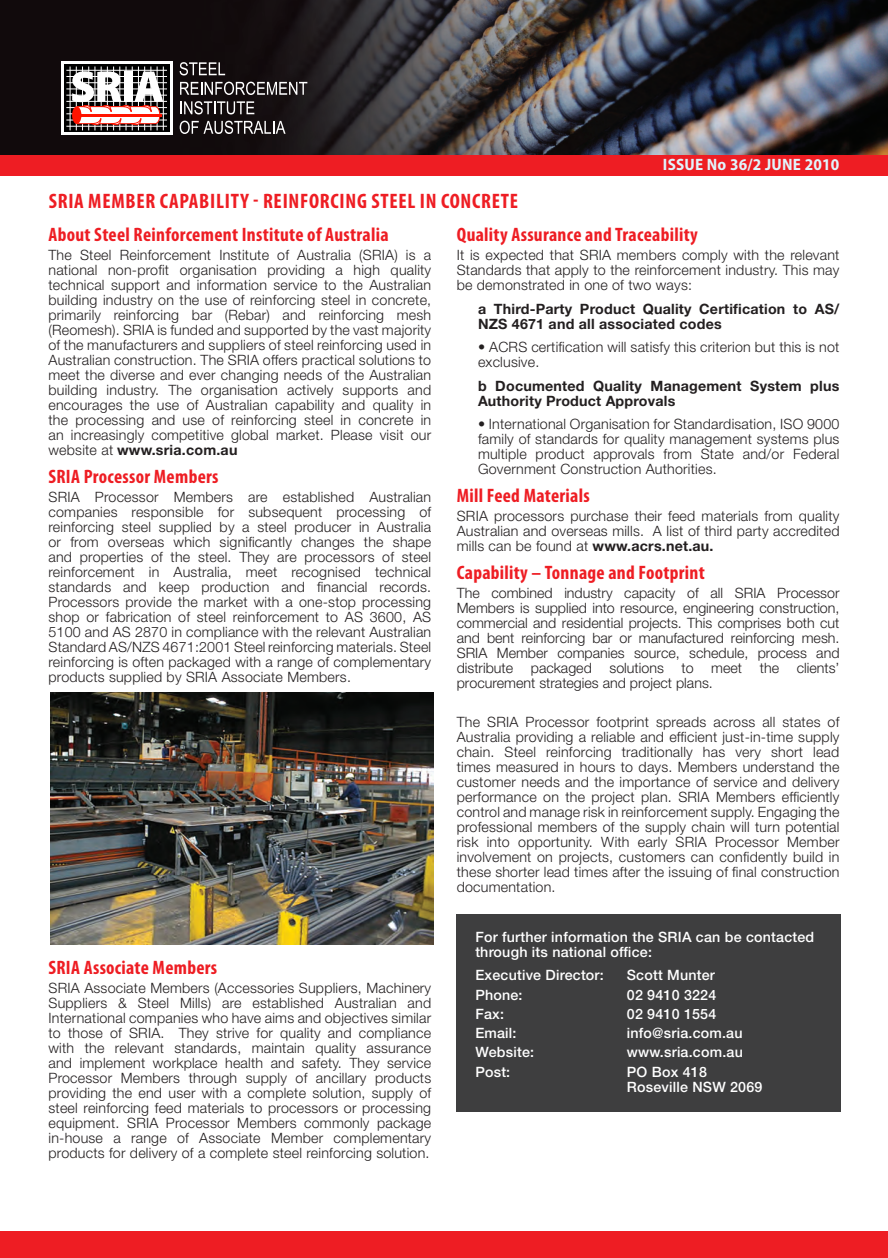
<style>
.page{position:relative;width:888px;height:1258px;background:#fff}
.page>*{position:absolute;margin:0;border:0;box-sizing:border-box;transform-origin:0 0}
.t1{font:700 condensed 21px "Myriad Pro";letter-spacing:.035em;color:#ee1d23}
.t2{font:700 condensed 19.5px "Myriad Pro";letter-spacing:.015em;color:#ee1d23}
.t3{font:700 semi-condensed 16.5px "Myriad Pro";letter-spacing:.015em;color:#e1f4fc}
.t4{font:300 14.25px/15px "Helvetica Neue LT Std";letter-spacing:.015em;color:#231f20;text-align:justify}
.t5{font:500 14.25px/15px "Helvetica Neue LT Std";letter-spacing:.015em;color:#fff}
.t6{font:700 14.25px/15px "Helvetica Neue LT Std";letter-spacing:.015em;color:#231f20}
.s1{font-weight:700}
</style>
<div class="page">
<img style="left:0;top:0;width:888px;height:155px">
<div style="left:61px;top:61px;width:111px;height:74px;background:#fff"></div>
<svg style="left:64px;top:64px;width:105px;height:68px;fill:#000"></svg>
<hr style="left:66px;top:126px;width:101px;height:1px;background:#fff">
<hr style="left:66px;top:107px;width:101px;height:1px;background:#fff">
<hr style="left:66px;top:113px;width:101px;height:1px;background:#fff">
<hr style="left:66px;top:120px;width:101px;height:1px;background:#fff">
<hr style="left:66px;top:101px;width:101px;height:1px;background:#fff">
<hr style="left:66px;top:82px;width:101px;height:1px;background:#fff">
<hr style="left:66px;top:89px;width:101px;height:1px;background:#fff">
<hr style="left:66px;top:95px;width:101px;height:1px;background:#fff">
<hr style="left:66px;top:70px;width:101px;height:1px;background:#fff">
<hr style="left:66px;top:76px;width:101px;height:1px;background:#fff">
<hr style="left:144px;top:67px;width:1px;height:63px;background:#fff">
<hr style="left:126px;top:67px;width:1px;height:63px;background:#fff">
<hr style="left:132px;top:67px;width:1px;height:63px;background:#fff">
<hr style="left:138px;top:67px;width:1px;height:63px;background:#fff">
<hr style="left:163px;top:67px;width:1px;height:63px;background:#fff">
<hr style="left:150px;top:67px;width:1px;height:63px;background:#fff">
<hr style="left:157px;top:67px;width:1px;height:63px;background:#fff">
<hr style="left:119px;top:67px;width:1px;height:63px;background:#fff">
<hr style="left:101px;top:67px;width:1px;height:63px;background:#fff">
<hr style="left:107px;top:67px;width:1px;height:63px;background:#fff">
<hr style="left:113px;top:67px;width:1px;height:63px;background:#fff">
<hr style="left:88px;top:67px;width:1px;height:63px;background:#fff">
<hr style="left:95px;top:67px;width:1px;height:63px;background:#fff">
<hr style="left:82px;top:67px;width:1px;height:63px;background:#fff">
<hr style="left:70px;top:67px;width:1px;height:63px;background:#fff">
<hr style="left:76px;top:67px;width:1px;height:63px;background:#fff">
<svg style="left:180px;top:62px;width:45px;height:13px"></svg>
<svg style="left:180px;top:82px;width:127px;height:13px"></svg>
<svg style="left:180px;top:101px;width:74px;height:13px"></svg>
<svg style="left:180px;top:121px;width:106px;height:13px"></svg>
<svg style="left:72px;top:71px;width:91px;height:57px"></svg>
<div style="left:0;top:155px;width:888px;height:21px;background:#ee1d23"></div>
<div style="left:0;top:1231px;width:888px;height:27px;background:#ee1d23"></div>
<div style="left:456px;top:914px;width:385px;height:198px;background:#3e3e3f"></div>
<img style="left:51px;top:692px;width:382px;height:252px">
<h1 class="t1" style="left:49px;top:188px;width:471px">SRIA Member Capa bility - Reinforci ng Steel in Concrete</h1>
<p class="t3" style="left:663px;top:154px;width:178px">ISSUE No 36/2 JUNE 2010</p>
<h2 class="t2" style="left:49px;top:222px;width:342px">About Steel Reinforcement Institute of Australia</h2>
<p class="t4" style="left:49px;top:247px;width:384px">The Steel Reinforcement Institute of Australia (SRIA) is a national non-profit organisation providing a high quality technical support and information service to the Australian building industry on the use of reinforcing steel in concrete, primarily reinforcing bar (Rebar) and reinforcing mesh (Reomesh). SRIA is funded and supported by the vast majority of the manufacturers and suppliers of steel reinforcing used in Australian construction. The SRIA offers practical solutions to meet the diverse and ever changing needs of the Australian building industry. The organisation actively supports and encourages the use of Australian capability and quality in the processing and use of reinforcing steel in concrete in an increasingly competitive global market. Please visit our website at <span class="s1">www.sria.com.au</span></p>
<h2 class="t2" style="left:49px;top:464px;width:171px">SRIA Processor Members</h2>
<p class="t4" style="left:49px;top:489px;width:384px">SRIA Processor Members are established Australian companies responsible for subsequent processing of reinforcing steel supplied by a steel producer in Australia or from overseas which significantly changes the shape and properties of the steel. They are processors of steel reinforcement in Australia, meet recognised technical standards and keep production and financial records.<br>Processors provide the market with a one-stop processing shop or fabrication of steel reinforcement to AS 3600, AS 5100 and AS 2870 in compliance with the relevant Australian Standard AS/NZS 4671:2001 Steel reinforcing materials. Steel reinforcing is often packaged with a range of complementary products supplied by SRIA Associate Members.</p>
<h2 class="t2" style="left:49px;top:955px;width:170px">SRIA Associate Members</h2>
<p class="t4" style="left:49px;top:980px;width:384px">SRIA Associate Members (Accessories Suppliers, Machinery Suppliers &amp; Steel Mills) are established Australian and International companies who have aims and objectives similar to those of SRIA. They strive for quality and compliance with the relevant standards, maintain quality assurance and implement workplace health and safety. They service Processor Members through supply of ancillary products providing the end user with a complete solution, supply of steel reinforcing feed materials to processors or processing equipment. SRIA Processor Members commonly package in-house a range of Associate Member complementary products for delivery of a complete steel reinforcing solution.</p>
<h2 class="t2" style="left:457px;top:222px;width:242px">Quality Assurance and Traceability</h2>
<p class="t4" style="left:457px;top:247px;width:384px">It is expected that SRIA members comply with the relevant Standards that apply to the reinforcement industry. This may be demonstrated in one of two ways:</p>
<p class="t6" style="left:478px;top:301px;width:363px">a Third-Party Product Quality Certification to AS/<br>NZS 4671 and all associated codes</p>
<p class="t4" style="left:478px;top:339px;width:363px">• ACRS certification will satisfy this criterion but this is not exclusive.</p>
<p class="t6" style="left:478px;top:378px;width:363px">b Documented Quality Management System plus<br>Authority Product Approvals</p>
<p class="t4" style="left:478px;top:416px;width:363px">• International Organisation for Standardisation, ISO 9000 family of standards for quality management systems plus multiple product approvals from State and/or Federal Government Construction Authorities.</p>
<h2 class="t2" style="left:457px;top:483px;width:134px">Mill Feed Materials</h2>
<p class="t4" style="left:457px;top:508px;width:384px">SRIA processors purchase their feed materials from quality Australian and overseas mills. A list of third party accredited mills can be found at <span class="s1">www.acrs.net.au.</span></p>
<h2 class="t2" style="left:457px;top:560px;width:249px">Capability – Tonnage and Footprint</h2>
<p class="t4" style="left:457px;top:585px;width:384px">The combined industry capacity of all SRIA Processor Members is supplied into resource, engineering construction, commercial and residential projects. This comprises both cut and bent reinforcing bar or manufactured reinforcing mesh.<br>SRIA Member companies source, schedule, process and distribute packaged solutions to meet the clients’ procurement strategies and project plans.</p>
<p class="t4" style="left:457px;top:714px;width:384px">The SRIA Processor footprint spreads across all states of Australia providing a reliable and efficient just-in-time supply chain. Steel reinforcing traditionally has very short lead times measured in hours to days. Members understand the customer needs and the importance of service and delivery performance on the project plan. SRIA Members efficiently control and manage risk in reinforcement supply. Engaging the professional members of the supply chain will turn potential risk into opportunity. With early SRIA Processor Member involvement on projects, customers can confidently build in these shorter lead times after the issuing of final construction documentation.</p>
<p class="t5" style="left:475px;top:929px;width:340px">For further information the SRIA can be contacted through its national office:</p>
<p class="t5" style="left:475px;top:967px;width:130px">Executive Director:</p>
<p class="t5" style="left:627px;top:967px;width:90px">Scott Munter</p>
<p class="t5" style="left:475px;top:987px;width:49px">Phone:</p>
<p class="t5" style="left:627px;top:987px;width:91px">02 9410 3224</p>
<p class="t5" style="left:475px;top:1006px;width:30px">Fax:</p>
<p class="t5" style="left:627px;top:1006px;width:91px">02 9410 1554</p>
<p class="t5" style="left:475px;top:1025px;width:43px">Email:</p>
<p class="t5" style="left:627px;top:1025px;width:117px">info@sria.com.au</p>
<p class="t5" style="left:475px;top:1044px;width:60px">Website:</p>
<p class="t5" style="left:627px;top:1044px;width:117px">www.sria.com.au</p>
<p class="t5" style="left:475px;top:1064px;width:36px">Post:</p>
<p class="t5" style="left:627px;top:1064px;width:137px">PO Box 418<br>Roseville NSW 2069</p>
</div>
